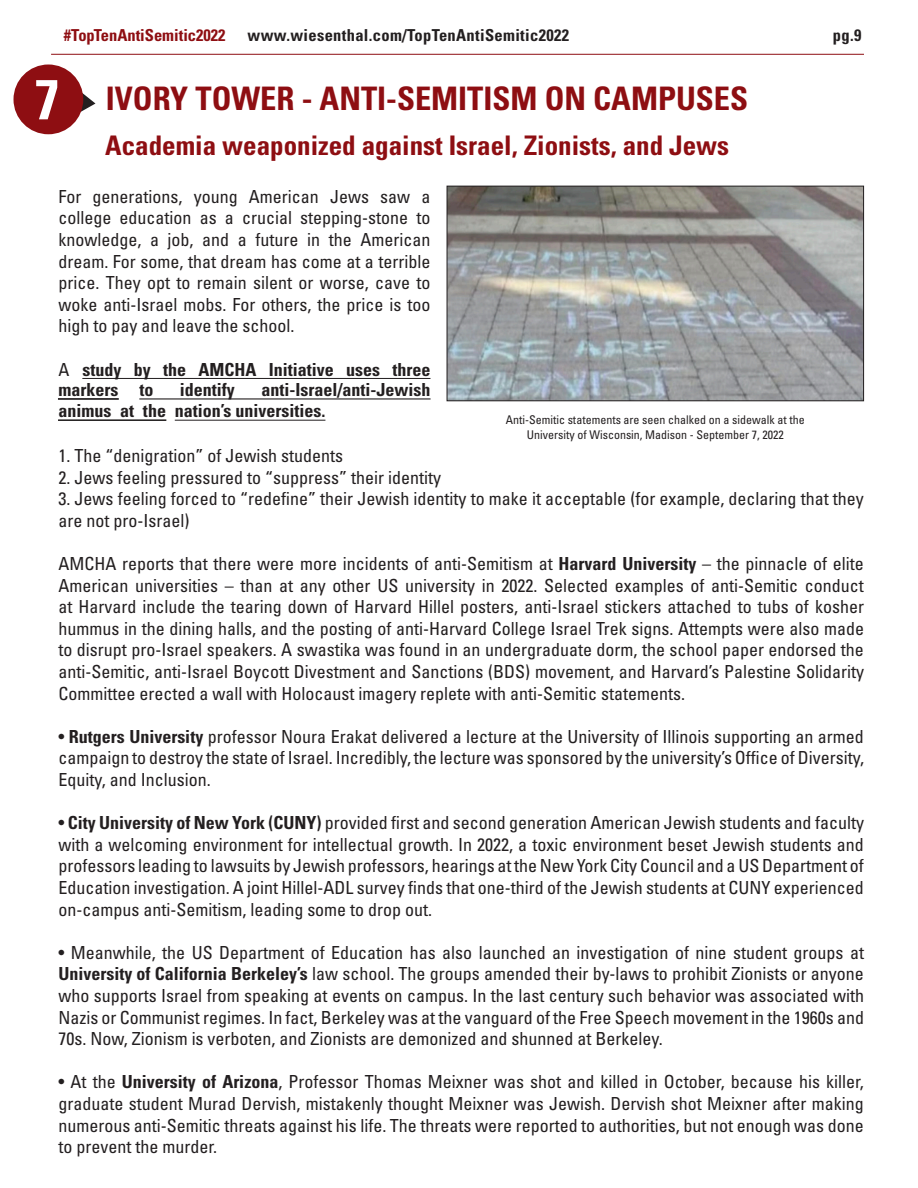
<style>
.page{position:relative;width:918px;height:1188px;background:#fff}
.page>*{position:absolute;margin:0;border:0;box-sizing:border-box;transform-origin:0 0}
.t1{font:700 condensed 56.1px "Univers";color:#fff}
.t2{font:700 condensed 32.4px "Univers";color:#8e0e12}
.t3{font:700 condensed 27px "Univers";color:#8e0e12}
.t4{font:condensed 18px/21.6px "Univers";color:#231f20;text-align:justify}
.t5{font:700 condensed 18px/20.5px "Univers";color:#231f20}
.t6{font:700 condensed 16.5px "Univers";letter-spacing:.02em;color:#231f20}
.t7{font:700 condensed 16.5px "Univers";color:#8e0e12}
.t8{font:condensed 12px "Univers";color:#231f20}
.s1{font-weight:400}
.s2{font-weight:700}
</style>
<div class="page">
<hr style="left:51px;top:54px;width:813px;height:1px;background:#8e0e12">
<svg style="left:78px;top:85px;width:17px;height:33px"></svg>
<div style="left:13px;top:65px;width:70px;height:69px;background:#8e0e12;border-radius:50%"></div>
<img style="left:449px;top:188px;width:413px;height:211px">
<div style="left:447px;top:186px;width:417px;height:215px;border:1px solid #231f20"></div>
<hr style="left:82px;top:378px;width:348px;height:1px;background:#231f20">
<hr style="left:58px;top:399px;width:61px;height:1px;background:#231f20">
<hr style="left:139px;top:399px;width:292px;height:1px;background:#231f20">
<hr style="left:58px;top:420px;width:108px;height:1px;background:#231f20">
<hr style="left:175px;top:420px;width:150px;height:1px;background:#231f20">
<p class="t7" style="left:64px;top:25px;width:163px">#TopTenAntiSemitic2022</p>
<p class="t6" style="left:248px;top:25px;width:323px">www.wiesenthal.com/TopTenAntiSemitic2022</p>
<p class="t6" style="left:833px;top:25px;width:30px">pg.9</p>
<p class="t1" style="left:34px;top:65px;width:26px">7</p>
<p class="t2" style="left:106px;top:78px;width:644px">IVORY TOWER - ANTI-SEMITISM ON CAMPUSES</p>
<p class="t3" style="left:105px;top:129px;width:625px">Academia weaponized against Israel, Zionists, and Jews</p>
<p class="t4" style="left:58px;top:185px;width:374px">For generations, young American Jews saw a college education as a crucial stepping-stone to knowledge, a job, and a future in the American dream. For some, that dream has come at a terrible price. They opt to remain silent or worse, cave to woke anti-Israel mobs. For others, the price is too high to pay and leave the school.</p>
<p class="t5" style="left:58px;top:359px;width:374px"><span class="s1">A</span> study by the AMCHA Initiative uses three markers to</p>
<p class="t5" style="left:180px;top:379px;width:57px">identify</p>
<p class="t5" style="left:58px;top:379px;width:374px;line-height:21.3px;text-indent:203px">anti-Israel/anti-Jewish animus at the nation’s universities.</p>
<p class="t4" style="left:58px;top:444px;width:286px">1. The “denigration” of Jewish students</p>
<p class="t4" style="left:58px;top:466px;width:384px">2. Jews feeling pressured to “suppress” their identity</p>
<p class="t4" style="left:58px;top:487px;width:807px">3. Jews feeling forced to “redefine” their Jewish identity to make it acceptable (for example, declaring that they are not pro-Israel)</p>
<p class="t4" style="left:58px;top:552px;width:807px">AMCHA reports that there were more incidents of anti-Semitism at <span class="s2">Harvard University</span> – the pinnacle of elite American universities – than at any other US university in 2022. Selected examples of anti-Semitic conduct at Harvard include the tearing down of Harvard Hillel posters, anti-Israel stickers attached to tubs of kosher hummus in the dining halls, and the posting of anti-Harvard College Israel Trek signs. Attempts were also made to disrupt pro-Israel speakers. A swastika was found in an undergraduate dorm, the school paper endorsed the anti-Semitic, anti-Israel Boycott Divestment and Sanctions (BDS) movement, and Harvard’s Palestine Solidarity Committee erected a wall with Holocaust imagery replete with anti-Semitic statements.</p>
<p class="t4" style="left:58px;top:725px;width:807px">• <span class="s2">Rutgers University</span> professor Noura Erakat delivered a lecture at the University of Illinois supporting an armed campaign to destroy the state of Israel. Incredibly, the lecture was sponsored by the university’s Office of Diversity, Equity, and Inclusion.</p>
<p class="t4" style="left:58px;top:811px;width:807px">• <span class="s2">City University of New York (CUNY)</span> provided first and second generation American Jewish students and faculty with a welcoming environment for intellectual growth. In 2022, a toxic environment beset Jewish students and professors leading to lawsuits by Jewish professors, hearings at the New York City Council and a US Department of Education investigation. A joint Hillel-ADL survey finds that one-third of the Jewish students at CUNY experienced on-campus anti-Semitism, leading some to drop out.</p>
<p class="t4" style="left:58px;top:941px;width:807px">• Meanwhile, the US Department of Education has also launched an investigation of nine student groups at <span class="s2">University of California Berkeley’s</span> law school. The groups amended their by-laws to prohibit Zionists or anyone who supports Israel from speaking at events on campus. In the last century such behavior was associated with Nazis or Communist regimes. In fact, Berkeley was at the vanguard of the Free Speech movement in the 1960s and 70s. Now, Zionism is verboten, and Zionists are demonized and shunned at Berkeley.</p>
<p class="t4" style="left:58px;top:1071px;width:807px">• At the <span class="s2">University of Arizona</span>, Professor Thomas Meixner was shot and killed in October, because his killer, graduate student Murad Dervish, mistakenly thought Meixner was Jewish. Dervish shot Meixner after making numerous anti-Semitic threats against his life. The threats were reported to authorities, but not enough was done to prevent the murder.</p>
<p class="t8" style="left:506px;top:413px;width:301px">Anti-Semitic statements are seen chalked on a sidewalk at the</p>
<p class="t8" style="left:527px;top:427px;width:259px">University of Wisconsin, Madison - September 7, 2022</p>
</div>
